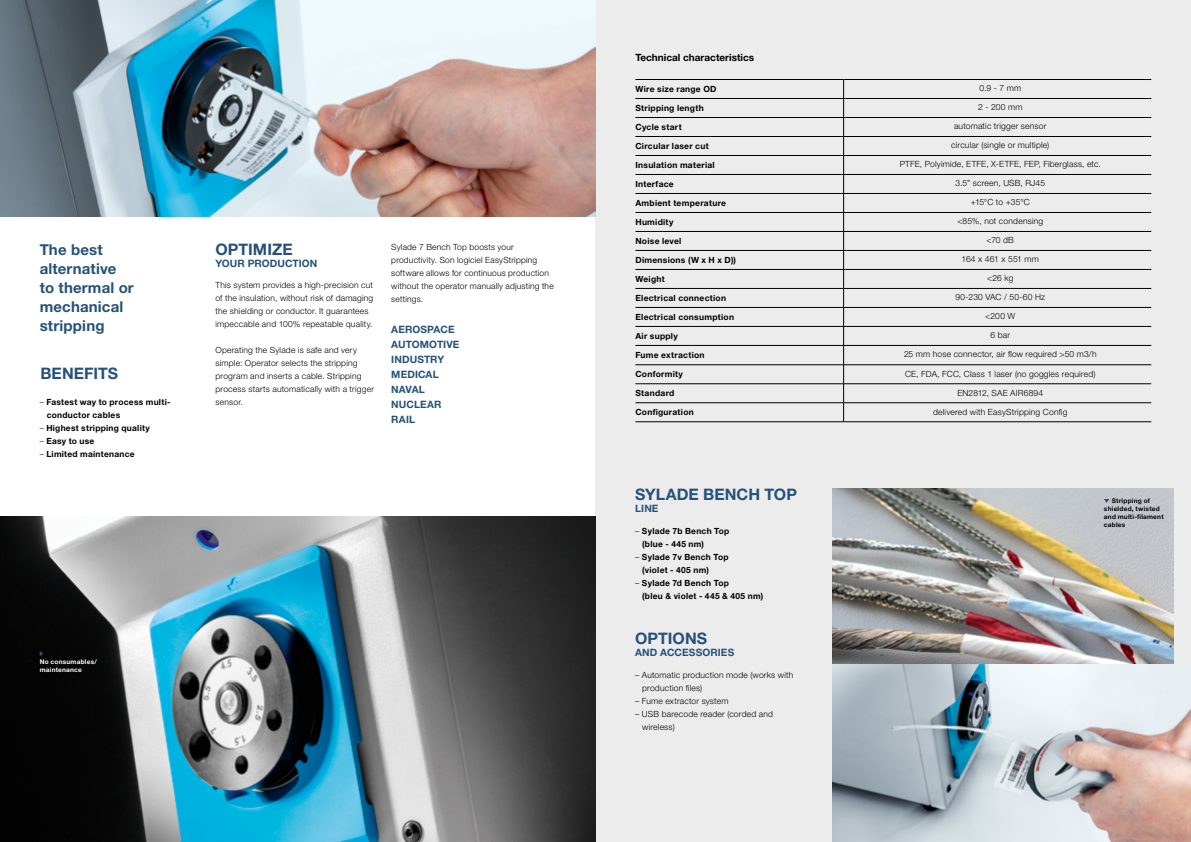
<style>
.page{position:relative;width:1191px;height:842px;background:#fff}
.page>*{position:absolute;margin:0;border:0;box-sizing:border-box;transform-origin:0 0}
.t1{font:700 15.9px "Helvetica Neue LT Std";color:#26527a}
.t2{font:700 15px/19px "Helvetica Neue LT Std";letter-spacing:.01em;color:#255279}
.t3{font:700 10.2px/15px "Helvetica Neue LT Std";letter-spacing:.01em;color:#26527a}
.t4{font:700 10px "Helvetica Neue LT Std";color:#000}
.t5{font:300 8.5px/13px "Helvetica Neue LT Std";letter-spacing:.02em;color:#000}
.t6{font:700 8.5px/13px "Helvetica Neue LT Std";letter-spacing:.03em;color:#000}
.t7{font:700 6.5px/8px "Helvetica Neue LT Std";letter-spacing:.035em;color:#020203}
.t8{font:700 6.5px/8px "Helvetica Neue LT Std";letter-spacing:.035em;color:#fff}
.s1{font-weight:300}
</style>
<div class="page">
<div style="left:595px;top:0;width:596px;height:842px;background:#edeced"></div>
<img style="left:0;top:517px;width:595px;height:325px">
<img style="left:833px;top:489px;width:341px;height:176px">
<img style="left:833px;top:665px;width:358px;height:177px">
<img style="left:0;top:0;width:595px;height:217px">
<hr style="left:635px;top:98px;width:208px;height:1px;background:#000">
<hr style="left:843px;top:98px;width:308px;height:1px;background:#000">
<hr style="left:635px;top:136px;width:208px;height:1px;background:#000">
<hr style="left:843px;top:136px;width:308px;height:1px;background:#000">
<hr style="left:635px;top:155px;width:208px;height:1px;background:#000">
<hr style="left:843px;top:155px;width:308px;height:1px;background:#000">
<hr style="left:635px;top:174px;width:208px;height:1px;background:#000">
<hr style="left:843px;top:174px;width:308px;height:1px;background:#000">
<hr style="left:635px;top:193px;width:208px;height:1px;background:#000">
<hr style="left:843px;top:193px;width:308px;height:1px;background:#000">
<hr style="left:635px;top:212px;width:208px;height:1px;background:#000">
<hr style="left:843px;top:212px;width:308px;height:1px;background:#000">
<hr style="left:635px;top:231px;width:208px;height:1px;background:#000">
<hr style="left:843px;top:231px;width:308px;height:1px;background:#000">
<hr style="left:635px;top:250px;width:208px;height:1px;background:#000">
<hr style="left:843px;top:250px;width:308px;height:1px;background:#000">
<hr style="left:635px;top:269px;width:208px;height:1px;background:#000">
<hr style="left:843px;top:269px;width:308px;height:1px;background:#000">
<hr style="left:635px;top:288px;width:208px;height:1px;background:#000">
<hr style="left:843px;top:288px;width:308px;height:1px;background:#000">
<hr style="left:635px;top:307px;width:208px;height:1px;background:#000">
<hr style="left:843px;top:307px;width:308px;height:1px;background:#000">
<hr style="left:635px;top:326px;width:208px;height:1px;background:#000">
<hr style="left:843px;top:326px;width:308px;height:1px;background:#000">
<hr style="left:635px;top:345px;width:208px;height:1px;background:#000">
<hr style="left:843px;top:345px;width:308px;height:1px;background:#000">
<hr style="left:635px;top:365px;width:208px;height:1px;background:#000">
<hr style="left:843px;top:365px;width:308px;height:1px;background:#000">
<hr style="left:635px;top:384px;width:208px;height:1px;background:#000">
<hr style="left:843px;top:384px;width:308px;height:1px;background:#000">
<hr style="left:635px;top:403px;width:208px;height:1px;background:#000">
<hr style="left:843px;top:403px;width:308px;height:1px;background:#000">
<hr style="left:635px;top:422px;width:208px;height:1px;background:#000">
<hr style="left:843px;top:422px;width:308px;height:1px;background:#000">
<svg style="left:843px;top:80px;width:1px;height:342px"></svg>
<hr style="left:635px;top:79px;width:208px;height:1px;background:#000">
<hr style="left:843px;top:79px;width:308px;height:1px;background:#000">
<hr style="left:635px;top:117px;width:208px;height:1px;background:#000">
<hr style="left:843px;top:117px;width:308px;height:1px;background:#000">
<svg style="left:40px;top:651px;width:3px;height:5px"></svg>
<svg style="left:1104px;top:499px;width:5px;height:4px"></svg>
<h2 class="t2" style="left:40px;top:239px;width:96px">The best alternative to thermal or mechanical stripping</h2>
<h1 class="t1" style="left:40px;top:364px;width:79px">BENEFITS</h1>
<p class="t6" style="left:47px;top:395px;width:125px;text-indent:-7px"><span class="s1">–</span> Fastest way to process multi&shy;conductor cables</p>
<p class="t6" style="left:40px;top:421px;width:112px"><span class="s1">–</span> Highest stripping quality</p>
<p class="t6" style="left:40px;top:434px;width:56px"><span class="s1">–</span> Easy to use</p>
<p class="t6" style="left:40px;top:447px;width:96px"><span class="s1">–</span> Limited maintenance</p>
<h1 class="t1" style="left:215px;top:240px;width:79px">OPTIMIZE</h1>
<p class="t3" style="left:215px;top:256px;width:103px">YOUR PRODUCTION</p>
<p class="t5" style="left:215px;top:279px;width:159px">This system provides a high-precision cut of the insulation, without risk of damaging the shielding or conductor. It guarantees impeccable and 100% repeatable quality.</p>
<p class="t5" style="left:215px;top:344px;width:160px">Operating the Sylade is safe and very simple: Operator selects the stripping program and inserts a cable. Stripping process starts automatically with a trigger sensor.</p>
<p class="t5" style="left:391px;top:240px;width:164px">Sylade 7 Bench Top boosts your productivity. Son logiciel EasyStripping software allows for continuous production without the operator manually adjusting the settings.</p>
<p class="t3" style="left:391px;top:322px;width:70px">AEROSPACE<br>AUTOMOTIVE<br>INDUSTRY<br>MEDICAL<br>NAVAL<br>NUCLEAR<br>RAIL</p>
<p class="t8" style="left:40px;top:658px;width:59px">No consumables/ maintenance</p>
<p class="t4" style="left:635px;top:51px;width:120px">Technical characteristics</p>
<p class="t6" style="left:635px;top:82px;width:83px">Wire size range OD</p>
<p class="t5" style="left:979px;top:82px;width:43px">0.9 - 7 mm</p>
<p class="t6" style="left:635px;top:101px;width:70px">Stripping length</p>
<p class="t5" style="left:978px;top:101px;width:46px">2 - 200 mm</p>
<p class="t6" style="left:635px;top:120px;width:48px">Cycle start</p>
<p class="t5" style="left:954px;top:120px;width:94px">automatic trigger sensor</p>
<p class="t6" style="left:635px;top:139px;width:75px">Circular laser cut</p>
<p class="t5" style="left:951px;top:139px;width:100px">circular (single or multiple)</p>
<p class="t6" style="left:635px;top:158px;width:81px">Insulation material</p>
<p class="t5" style="left:899px;top:158px;width:203px">PTFE, Polyimide, ETFE, X-ETFE, FEP, Fiberglass, etc.</p>
<p class="t6" style="left:635px;top:177px;width:40px">Interface</p>
<p class="t5" style="left:955px;top:177px;width:91px">3.5” screen, USB, RJ45</p>
<p class="t6" style="left:635px;top:196px;width:92px">Ambient temperature</p>
<p class="t5" style="left:970px;top:196px;width:61px">+15°C to +35°C</p>
<p class="t6" style="left:635px;top:215px;width:40px">Humidity</p>
<p class="t5" style="left:957px;top:215px;width:87px">&lt;85%, not condensing</p>
<p class="t6" style="left:635px;top:234px;width:47px">Noise level</p>
<p class="t5" style="left:986px;top:234px;width:29px">&lt;70 dB</p>
<p class="t6" style="left:635px;top:253px;width:102px">Dimensions (W x H x D))</p>
<p class="t5" style="left:961px;top:253px;width:79px">164 x 461 x 551 mm</p>
<p class="t6" style="left:635px;top:272px;width:31px">Weight</p>
<p class="t5" style="left:987px;top:272px;width:28px">&lt;26 kg</p>
<p class="t6" style="left:635px;top:291px;width:92px">Electrical connection</p>
<p class="t5" style="left:955px;top:291px;width:91px">90-230 VAC / 50-60 Hz</p>
<p class="t6" style="left:635px;top:310px;width:100px">Electrical consumption</p>
<p class="t5" style="left:985px;top:310px;width:32px">&lt;200 W</p>
<p class="t6" style="left:635px;top:329px;width:44px">Air supply</p>
<p class="t5" style="left:990px;top:329px;width:21px">6 bar</p>
<p class="t6" style="left:635px;top:348px;width:71px">Fume extraction</p>
<p class="t5" style="left:904px;top:348px;width:194px">25 mm hose connector, air flow required &gt;50 m3/h</p>
<p class="t6" style="left:635px;top:368px;width:49px">Conformity</p>
<p class="t5" style="left:905px;top:367px;width:192px">CE, FDA, FCC, Class 1 laser (no goggles required)</p>
<p class="t6" style="left:635px;top:387px;width:41px">Standard</p>
<p class="t5" style="left:957px;top:386px;width:87px">EN2812, SAE AIR6894</p>
<p class="t6" style="left:635px;top:406px;width:60px">Configuration</p>
<p class="t5" style="left:933px;top:405px;width:136px">delivered with EasyStripping Config</p>
<h1 class="t1" style="left:635px;top:484px;width:163px">SYLADE BENCH TOP</h1>
<p class="t3" style="left:635px;top:500px;width:25px">LINE</p>
<p class="t6" style="left:642px;top:524px;width:89px;text-indent:-7px"><span class="s1">–</span> Sylade 7b Bench Top (blue - 445 nm)</p>
<p class="t6" style="left:642px;top:550px;width:88px;text-indent:-7px"><span class="s1">–</span> Sylade 7v Bench Top (violet - 405 nm)</p>
<p class="t6" style="left:642px;top:576px;width:123px;text-indent:-7px"><span class="s1">–</span> Sylade 7d Bench Top<br>(bleu &amp; violet - 445 &amp; 405 nm)</p>
<h1 class="t1" style="left:635px;top:629px;width:73px">OPTIONS</h1>
<p class="t3" style="left:635px;top:645px;width:101px">AND ACCESSORIES</p>
<p class="t5" style="left:642px;top:668px;width:153px;text-indent:-7px">– Automatic production mode (works with production files)</p>
<p class="t5" style="left:635px;top:694px;width:95px">– Fume extractor system</p>
<p class="t5" style="left:642px;top:707px;width:132px;text-indent:-7px">– USB barecode reader (corded and wireless)</p>
<p class="t7" style="left:1104px;top:496px;width:61px;text-indent:8px">Stripping of shielded, twisted and multi-filament cables</p>
</div>
